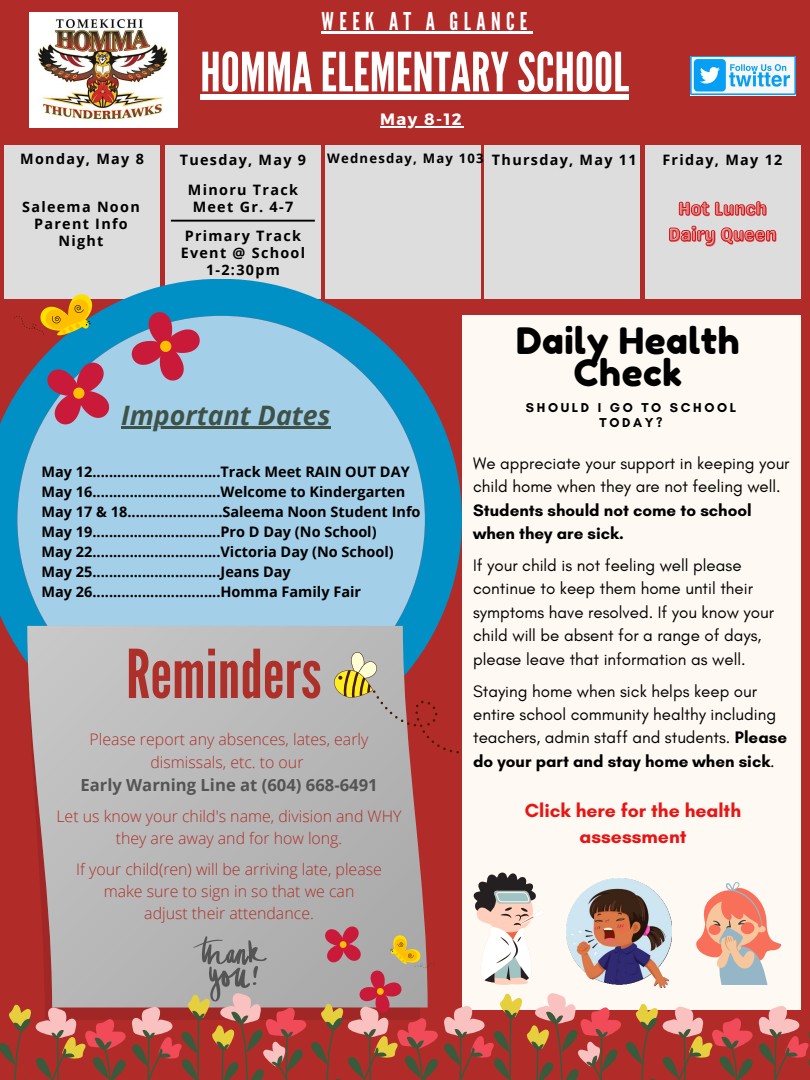
<style>
.page{position:relative;width:810px;height:1080px;background:#b12c29}
.page>*{position:absolute;margin:0;border:0;box-sizing:border-box;transform-origin:0 0}
.t1{font:67.12px "League Gothic";color:#ad302a}
.t2{font:54px "League Gothic";color:#fff}
.t3{font:36.38px/31.8px "Fredoka One";letter-spacing:.015em;color:#000;text-align:center}
.t4{font:italic 700 26.81px "Open Sans";color:#3f5247}
.t5{font:24.5px "League Gothic";letter-spacing:.22em;color:#fff}
.t6{font:700 19.38px/26.8px "Glacial Indifference";color:#e81515;text-align:center}
.t7{font:18.44px/25.8px "Genty Sans";color:#e67e7f;text-align:center}
.t8{font:16.94px/23.4px "Glacial Indifference";color:#000}
.t9{font:700 16.94px/23.4px "Glacial Indifference";color:#000}
.t10{font:700 16.62px "Open Sans";color:#545454}
.t11{font:700 16.44px "Montserrat";color:#fff}
.t12{font:300 15.94px/22.2px "Open Sans";color:#ad302a;text-align:center}
.t13{font:700 14.5px/20.1px "Open Sans";color:#000}
.t14{font:700 14.38px/16.9px "Open Sans";letter-spacing:.09em;color:#000;text-align:center}
.t15{font:700 13.12px "Open Sans";letter-spacing:.09em;color:#000}
.t16{font:700 13.12px/15px "Glacial Indifference";letter-spacing:.2em;color:#000;text-align:center}
.s1{font-size:14.38px}
.s2{font-weight:700}
</style>
<div class="page">
<div style="left:165px;top:145px;width:155px;height:153px;background:#ddd"></div>
<div style="left:485px;top:145px;width:155px;height:153px;background:#ddd"></div>
<div style="left:325px;top:145px;width:155px;height:153px;background:#ddd"></div>
<div style="left:645px;top:145px;width:155px;height:153px;background:#ddd"></div>
<div style="left:5px;top:145px;width:155px;height:153px;background:#ddd"></div>
<img style="left:690px;top:56px;width:106px;height:39px">
<div style="left:200px;top:94px;width:429px;height:5px;background:#fff"></div>
<img style="left:30px;top:12px;width:147px;height:115px">
<hr style="left:322px;top:31px;width:211px;height:3px;background:#fff">
<hr style="left:380px;top:126px;width:83px;height:1px;background:#fff">
<svg style="left:0;top:279px;width:462px;height:383px;fill:#0090c6"></svg>
<div style="left:17px;top:316px;width:408px;height:407px;background:#a4cfe8;border-radius:50%"></div>
<svg style="left:27px;top:626px;width:401px;height:246px;background:#b9b5b5"></svg>
<hr style="left:121px;top:427px;width:210px;height:2px;background:#3f5247">
<svg style="left:40px;top:355px;width:70px;height:71px"></svg>
<svg style="left:125px;top:306px;width:81px;height:75px"></svg>
<div style="left:160px;top:341px;width:11px;height:11px;background:#ffbf00;border-radius:50%"></div>
<svg style="left:14px;top:287px;width:83px;height:49px"></svg>
<svg style="left:678px;top:201px;width:89px;height:15px"></svg>
<svg style="left:669px;top:225px;width:107px;height:21px"></svg>
<svg style="left:333px;top:652px;width:129px;height:102px"></svg>
<div style="left:462px;top:315px;width:338px;height:695px;background:#fef9f2"></div>
<svg style="left:0;top:872px;width:810px;height:208px"></svg>
<hr style="left:171px;top:220px;width:144px;height:2px;background:#000">
<h3 class="t5" style="left:322px;top:6px;width:207px">WEEK AT A GLANCE</h3>
<h2 class="t2" style="left:200px;top:40px;width:430px">HOMMA ELEMENTARY SCHOOL</h2>
<p class="t11" style="left:380px;top:109px;width:83px">May 8-12</p>
<p class="t14" style="left:20px;top:150px;width:125px">Monday, May 8</p>
<p class="t14" style="left:180px;top:150px;width:128px">Tuesday, May 9</p>
<p class="t15" style="left:327px;top:149px;width:311px">Wednesday, May 103 <span class="s1">Thursday, May 11</span></p>
<p class="t14" style="left:662px;top:151px;width:122px">Friday, May 12</p>
<p class="t14" style="left:22px;top:198px;width:119px">Saleema Noon<br>Parent Info<br>Night</p>
<p class="t14" style="left:188px;top:181px;width:112px">Minoru Track<br>Meet Gr. 4-7</p>
<p class="t14" style="left:181px;top:227px;width:126px">Primary Track<br>Event @ School<br>1-2:30pm</p>
<h3 class="t4" style="left:121px;top:397px;width:211px">Important Dates</h3>
<p class="t13" style="left:41px;top:461px;width:381px">May 12...............................Track Meet RAIN OUT DAY May 16...............................Welcome to Kindergarten May 17 &amp; 18.......................Saleema Noon Student Info May 19...............................Pro D Day (No School)<br>May 22...............................Victoria Day (No School)<br>May 25...............................Jeans Day<br>May 26...............................Homma Family Fair</p>
<h1 class="t1" style="left:126px;top:634px;width:197px">Reminders</h1>
<p class="t12" style="left:90px;top:728px;width:280px">Please report any absences, lates, early dismissals, etc. to our</p>
<p class="t10" style="left:80px;top:773px;width:299px">Early Warning Line at (604) 668-6491</p>
<p class="t12" style="left:56px;top:804px;width:347px">Let us know your child's name, division and WHY they are away and for how long.</p>
<p class="t12" style="left:76px;top:858px;width:307px">If your child(ren) will be arriving late, please make sure to sign in so that we can<br>adjust their attendance.</p>
<p class="t7" style="left:669px;top:197px;width:110px">Hot Lunch<br>Dairy Queen</p>
<h3 class="t3" style="left:516px;top:325px;width:225px">Daily Health<br>Check</h3>
<p class="t16" style="left:526px;top:400px;width:212px">SHOULD I GO TO SCHOOL<br>TODAY?</p>
<p class="t8" style="left:473px;top:452px;width:318px">We appreciate your support in keeping your child home when they are not feeling well.</p>
<p class="t9" style="left:473px;top:498px;width:280px">Students should not come to school when they are sick.</p>
<p class="t8" style="left:473px;top:554px;width:302px">If your child is not feeling well please continue to keep them home until their symptoms have resolved. If you know your child will be absent for a range of days, please leave that information as well.</p>
<p class="t8" style="left:473px;top:680px;width:315px">Staying home when sick helps keep our entire school community healthy including teachers, admin staff and students. <span class="s2">Please do your part and stay home when sick</span>.</p>
<p class="t6" style="left:525px;top:796px;width:218px">Click here for the health assessment</p>
</div>
